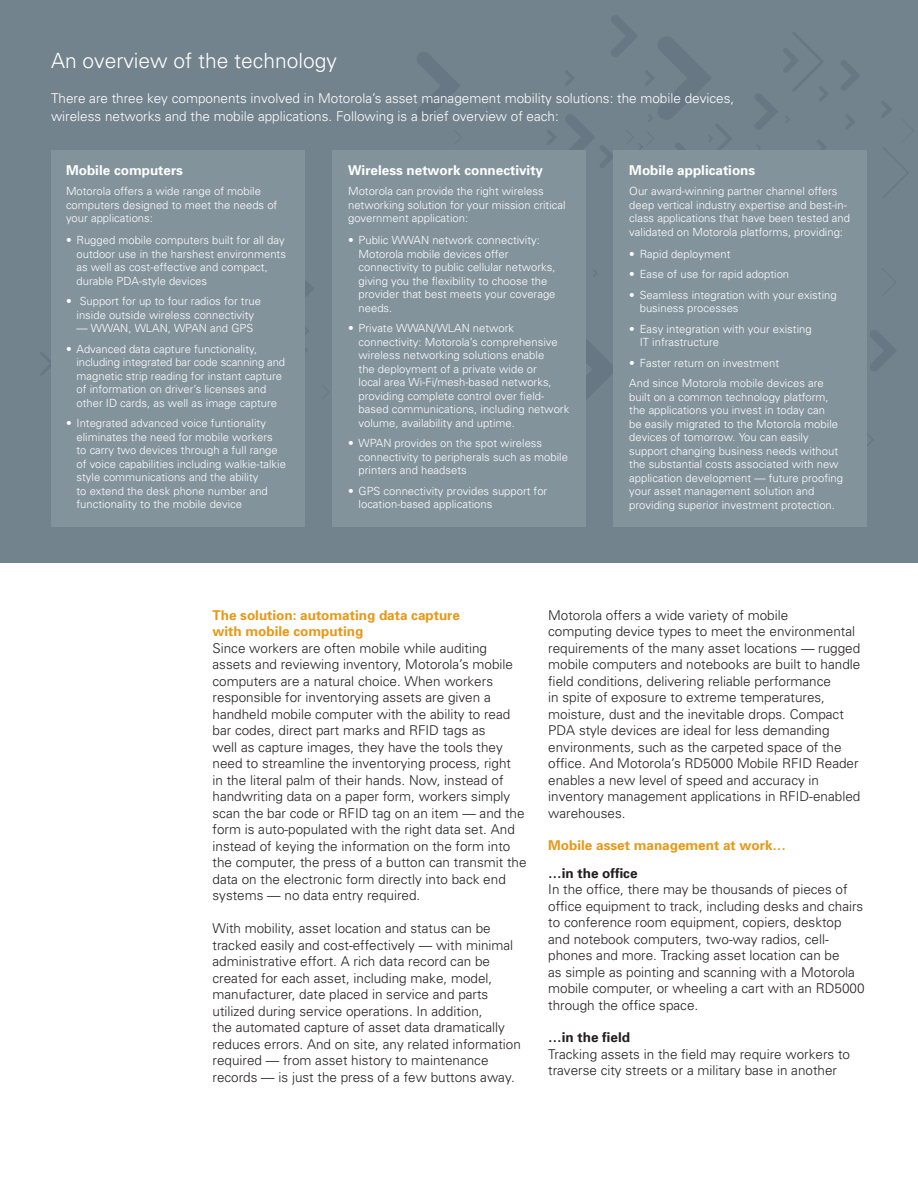
<style>
.page{position:relative;width:918px;height:1188px;background:#fff}
.page>*{position:absolute;margin:0;border:0;box-sizing:border-box;transform-origin:0 0}
.t1{font:300 21px "Univers";color:#fff}
.t2{font:300 13.5px/16.5px "Univers";color:#231f20}
.t3{font:300 13.5px/18px "Univers";color:#fff}
.t4{font:700 13.5px/16.5px "Univers";color:#e89818}
.t5{font:700 13.5px "Univers";color:#fff}
.t6{font:700 13.5px "Univers";color:#231f20}
.t7{font:300 11.25px/13.5px "Univers";color:#fff}
</style>
<div class="page">
<div style="left:0;top:0;width:918px;height:562px;background:#73838d"></div>
<svg style="left:40px;top:352px;width:11px;height:23px"></svg>
<svg style="left:305px;top:280px;width:9px;height:17px"></svg>
<svg style="left:305px;top:327px;width:4px;height:25px"></svg>
<svg style="left:322px;top:15px;width:592px;height:431px"></svg>
<div style="left:51px;top:150px;width:254px;height:376px;background:#83939c"></div>
<div style="left:332px;top:150px;width:254px;height:376px;background:#83939c"></div>
<div style="left:613px;top:150px;width:254px;height:376px;background:#83939c"></div>
<h1 class="t1" style="left:51px;top:48px;width:287px">An overview of the technology</h1>
<p class="t3" style="left:51px;top:89px;width:685px">There are three key components involved in Motorola’s asset management mobility solutions: the mobile devices, wireless networks and the mobile applications. Following is a brief overview of each:</p>
<p class="t5" style="left:66px;top:162px;width:119px">Mobile computers</p>
<p class="t7" style="left:66px;top:184px;width:213px">Motorola offers a wide range of mobile computers designed to meet the needs of your applications:</p>
<p class="t7" style="left:77px;top:233px;width:211px;text-indent:-10px">• Rugged mobile computers built for all day outdoor use in the harshest environments as well as cost-effective and compact, durable PDA-style devices</p>
<p class="t7" style="left:77px;top:294px;width:186px">Support for up to four radios for true inside outside wireless connectivity</p>
<p class="t7" style="left:77px;top:321px;width:178px">— WWAN , WLAN , WPAN and GPS</p>
<p class="t7" style="left:77px;top:342px;width:210px;text-indent:-10px">• Advanced data capture functionality, including integrated bar code scanning and magnetic strip reading for instant capture of information on driver’s licenses and other ID cards, as well as image capture</p>
<p class="t7" style="left:77px;top:416px;width:211px;text-indent:-10px">• Integrated advanced voice funtionality eliminates the need for mobile workers<br>to carry two devices through a full range of voice capabilities including walkie-talkie style communications and the ability<br>to extend the desk phone number and functionality to the mobile device</p>
<p class="t7" style="left:66px;top:294px;width:7px">•</p>
<p class="t5" style="left:348px;top:162px;width:197px">Wireless network connectivity</p>
<p class="t7" style="left:348px;top:184px;width:219px">Motorola can provide the right wireless networking solution for your mission critical government application:</p>
<p class="t7" style="left:359px;top:233px;width:198px;text-indent:-10px">• Public WWAN network connectivity:<br>Motorola mobile devices offer connectivity to public cellular networks, giving you the flexibility to choose the provider that best meets your coverage needs.</p>
<p class="t7" style="left:359px;top:321px;width:212px;text-indent:-10px">• Private WWAN/WLAN network connectivity: Motorola’s comprehensive wireless networking solutions enable<br>the deployment of a private wide or<br>local area Wi-Fi/mesh-based networks, providing complete control over field&shy;based communications, including network volume, availability and uptime.</p>
<p class="t7" style="left:359px;top:436px;width:211px;text-indent:-10px">• WPAN provides on the spot wireless connectivity to peripherals such as mobile printers and headsets</p>
<p class="t7" style="left:359px;top:484px;width:190px;text-indent:-10px">• GPS connectivity provides support for location-based applications</p>
<p class="t5" style="left:629px;top:162px;width:128px">Mobile applications</p>
<p class="t7" style="left:629px;top:184px;width:222px">Our award-winning partner channel offers deep vertical industry expertise and best-in&shy;class applications that have been tested and validated on Motorola platforms, providing:</p>
<p class="t7" style="left:629px;top:246px;width:103px">• Rapid deployment</p>
<p class="t7" style="left:629px;top:267px;width:161px">• Ease of use for rapid adoption</p>
<p class="t7" style="left:640px;top:288px;width:198px;text-indent:-10px">• Seamless integration with your existing business processes</p>
<p class="t7" style="left:640px;top:322px;width:173px;text-indent:-10px">• Easy integration with your existing<br>IT infrastructure</p>
<p class="t7" style="left:629px;top:352px;width:196px;line-height:20.5px">• Faster return on investment<br>And since Motorola mobile devices are</p>
<p class="t7" style="left:629px;top:390px;width:215px">built on a common technology platform, the applications you invest in today can<br>be easily migrated to the Motorola mobile devices of tomorrow. You can easily support changing business needs without the substantial costs associated with new application development — future proofing your asset management solution and providing superior investment protection.</p>
<p class="t4" style="left:213px;top:606px;width:249px">The solution: automating data capture with mobile computing</p>
<p class="t2" style="left:213px;top:640px;width:316px">Since workers are often mobile while auditing assets and reviewing inventory, Motorola’s mobile computers are a natural choice. When workers responsible for inventorying assets are given a handheld mobile computer with the ability to read bar codes, direct part marks and RFID tags as<br>well as capture images, they have the tools they need to streamline the inventorying process, right<br>in the literal palm of their hands. Now, instead of handwriting data on a paper form, workers simply scan the bar code or RFID tag on an item — and the form is auto-populated with the right data set. And instead of keying the information on the form into the computer, the press of a button can transmit the data on the electronic form directly into back end systems — no data entry required.</p>
<p class="t2" style="left:213px;top:920px;width:310px">With mobility, asset location and status can be tracked easily and cost-effectively — with minimal administrative effort. A rich data record can be created for each asset, including make, model, manufacturer, date placed in service and parts utilized during service operations. In addition,<br>the automated capture of asset data dramatically reduces errors. And on site, any related information required — from asset history to maintenance records — is just the press of a few buttons away.</p>
<p class="t2" style="left:548px;top:606px;width:314px">Motorola offers a wide variety of mobile<br>computing device types to meet the environmental requirements of the many asset locations — rugged mobile computers and notebooks are built to handle field conditions, delivering reliable performance<br>in spite of exposure to extreme temperatures, moisture, dust and the inevitable drops. Compact PDA style devices are ideal for less demanding environments, such as the carpeted space of the office. And Motorola’s RD5000 Mobile RFID Reader enables a new level of speed and accuracy in inventory management applications in RFID-enabled warehouses.</p>
<p class="t4" style="left:548px;top:837px;width:239px">Mobile asset management at work…</p>
<p class="t6" style="left:548px;top:864px;width:91px">…in the office</p>
<p class="t2" style="left:548px;top:881px;width:318px">In the office, there may be thousands of pieces of office equipment to track, including desks and chairs to conference room equipment, copiers, desktop and notebook computers, two-way radios, cell&shy;phones and more. Tracking asset location can be<br>as simple as pointing and scanning with a Motorola mobile computer, or wheeling a cart with an RD5000 through the office space.</p>
<p class="t6" style="left:548px;top:1029px;width:83px">…in the field</p>
<p class="t2" style="left:548px;top:1046px;width:303px">Tracking assets in the field may require workers to traverse city streets or a military base in another</p>
</div>
